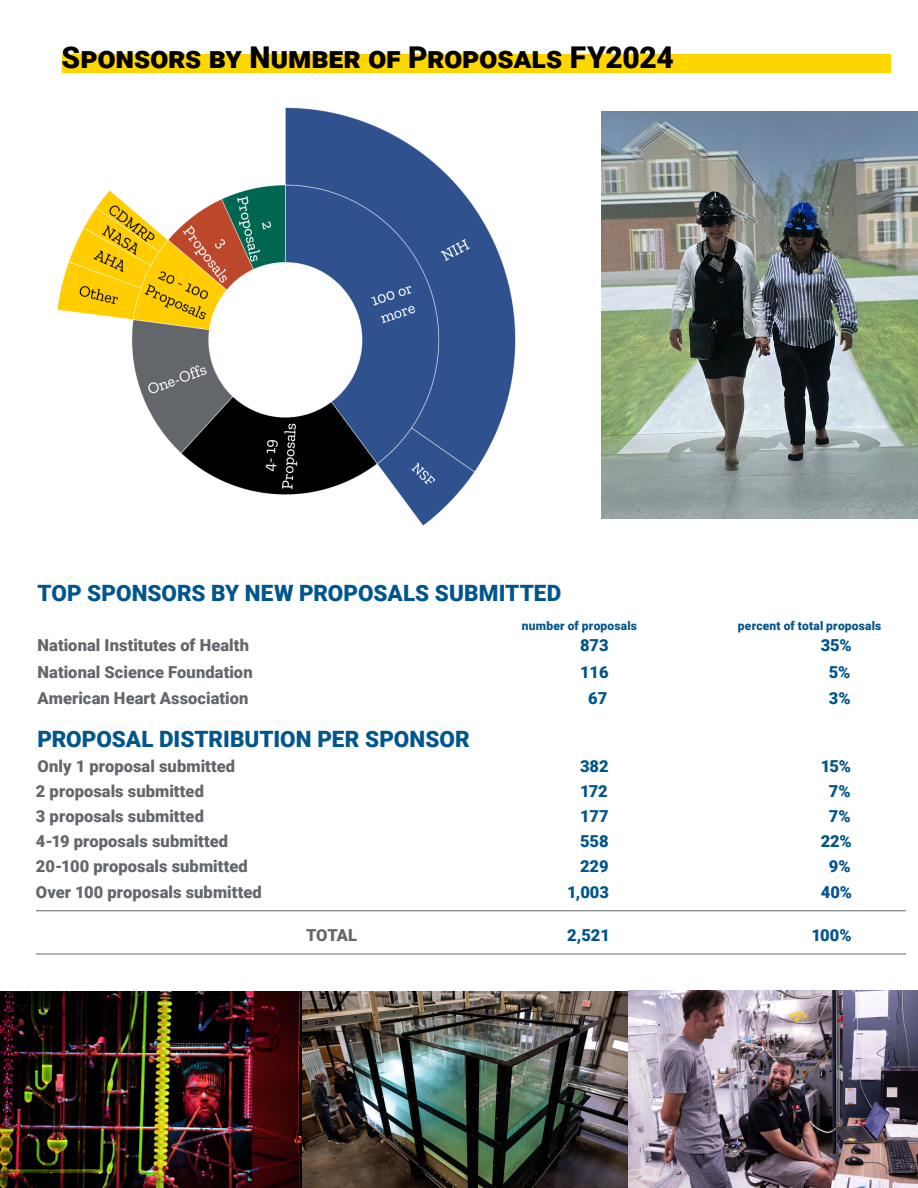
<style>
.page{position:relative;width:918px;height:1188px;background:#fff}
.page>*{position:absolute;margin:0;border:0;box-sizing:border-box;transform-origin:0 0}
.t1{font:900 30px "Roboto";letter-spacing:.005em;color:#000}
.t2{font:900 22.5px "Roboto";color:#00558c}
.t3{font:900 16.5px "Roboto";letter-spacing:.005em;color:#63666a}
.t4{font:900 16.5px "Roboto";color:#00558c}
.t5{font:900 12px "Roboto";letter-spacing:.015em;color:#00558c}
</style>
<div class="page">
<div style="left:62px;top:54px;width:829px;height:19px;background:#ffd600"></div>
<img style="left:57px;top:107px;width:459px;height:419px">
<img style="left:601px;top:111px;width:316px;height:408px">
<hr style="left:36px;top:910px;width:870px;height:1px;background:#63666a">
<hr style="left:36px;top:954px;width:870px;height:1px;background:#63666a">
<img style="left:0;top:992px;width:302px;height:196px">
<img style="left:302px;top:992px;width:326px;height:196px">
<img style="left:628px;top:991px;width:290px;height:197px">
<h1 class="t1" style="left:62px;top:36px;width:614px">Sponsors by Number of Proposals FY2024</h1>
<h2 class="t2" style="left:37px;top:578px;width:526px">TOP SPONSORS BY NEW PROPOSALS SUBMITTED</h2>
<p class="t5" style="left:522px;top:617px;width:116px">number of proposals</p>
<p class="t5" style="left:738px;top:617px;width:145px">percent of total proposals</p>
<p class="t3" style="left:38px;top:634px;width:213px">National Institutes of Health</p>
<p class="t4" style="left:580px;top:634px;width:30px">873</p>
<p class="t4" style="left:821px;top:634px;width:33px">35%</p>
<p class="t3" style="left:38px;top:660px;width:217px">National Science Foundation</p>
<p class="t4" style="left:580px;top:660px;width:30px">116</p>
<p class="t4" style="left:829px;top:660px;width:23px">5%</p>
<p class="t3" style="left:38px;top:687px;width:212px">American Heart Association</p>
<p class="t4" style="left:588px;top:687px;width:21px">67</p>
<p class="t4" style="left:829px;top:687px;width:23px">3%</p>
<h2 class="t2" style="left:37px;top:723px;width:434px">PROPOSAL DISTRIBUTION PER SPONSOR</h2>
<p class="t3" style="left:37px;top:754px;width:199px">Only 1 proposal submitted</p>
<p class="t4" style="left:580px;top:754px;width:30px">382</p>
<p class="t4" style="left:821px;top:754px;width:32px">15%</p>
<p class="t3" style="left:36px;top:779px;width:169px">2 proposals submitted</p>
<p class="t4" style="left:580px;top:779px;width:29px">172</p>
<p class="t4" style="left:829px;top:779px;width:23px">7%</p>
<p class="t3" style="left:36px;top:805px;width:169px">3 proposals submitted</p>
<p class="t4" style="left:580px;top:805px;width:30px">177</p>
<p class="t4" style="left:829px;top:805px;width:23px">7%</p>
<p class="t3" style="left:36px;top:830px;width:194px">4-19 proposals submitted</p>
<p class="t4" style="left:580px;top:830px;width:30px">558</p>
<p class="t4" style="left:821px;top:830px;width:33px">22%</p>
<p class="t3" style="left:36px;top:855px;width:213px">20-100 proposals submitted</p>
<p class="t4" style="left:580px;top:855px;width:30px">229</p>
<p class="t4" style="left:829px;top:855px;width:23px">9%</p>
<p class="t3" style="left:36px;top:880px;width:227px">Over 100 proposals submitted</p>
<p class="t4" style="left:567px;top:880px;width:43px">1,003</p>
<p class="t4" style="left:821px;top:880px;width:33px">40%</p>
<p class="t3" style="left:306px;top:923px;width:53px">TOTAL</p>
<p class="t4" style="left:567px;top:923px;width:44px">2,521</p>
<p class="t4" style="left:811px;top:923px;width:42px">100%</p>
</div>
